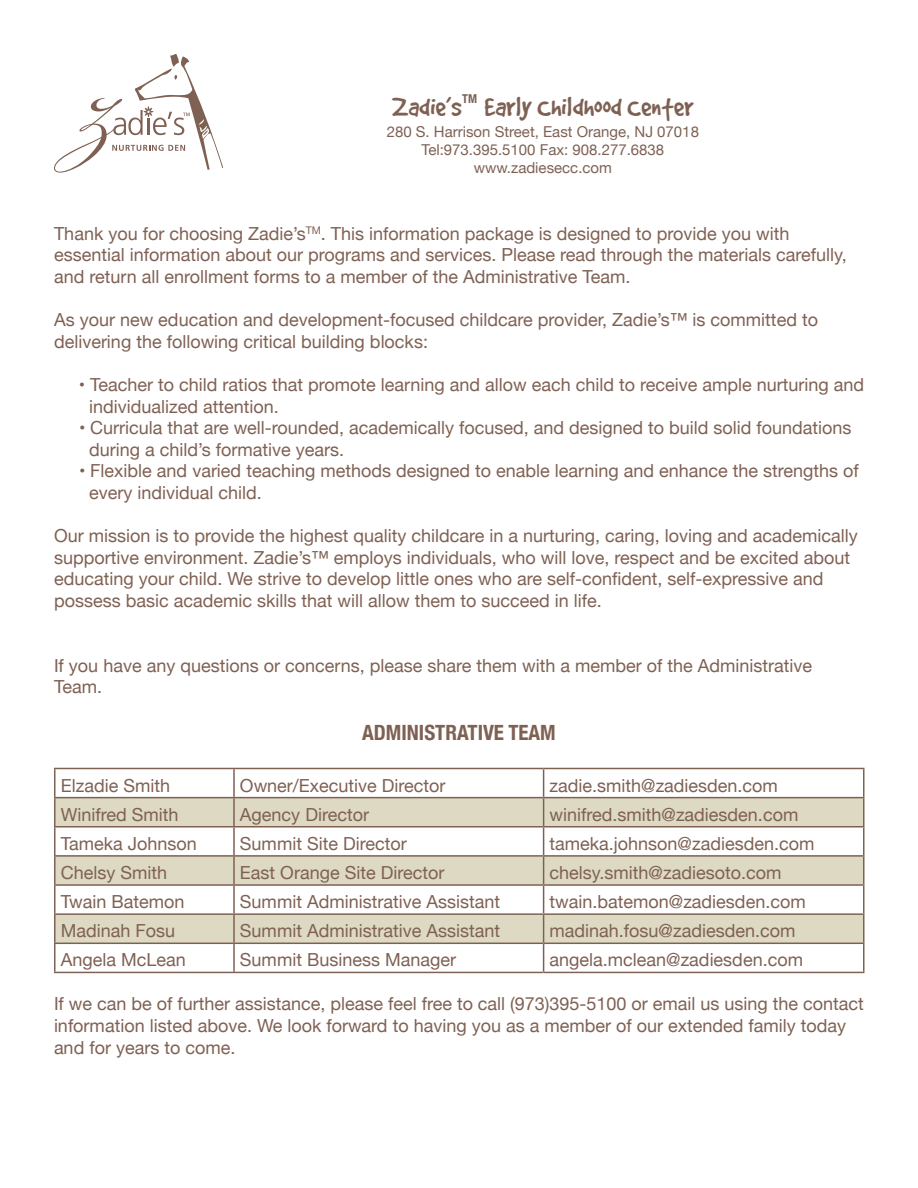
<style>
.page{position:relative;width:918px;height:1188px;background:#fff}
.page>*{position:absolute;margin:0;border:0;box-sizing:border-box;transform-origin:0 0}
.t1{font:30px "Good Dog Plain";color:#7f6154}
.t2{font:700 condensed 21px "Helvetica Neue";color:#7f6154}
.t3{font:18px/21.6px "Helvetica Neue";color:#7f6154}
.t4{font:15px/18px "Helvetica Neue";color:#7f6154;text-align:center}
.t5{font:700 condensed 12.3px "Helvetica Neue";color:#7f6154}
</style>
<div class="page">
<svg style="left:54px;top:54px;width:169px;height:119px"></svg>
<svg style="left:56px;top:798px;width:807px;height:145px;fill:#ddd9c3"></svg>
<hr style="left:54px;top:769px;width:2px;height:28px;background:#7f6154">
<hr style="left:54px;top:798px;width:2px;height:28px;background:#7f6154">
<hr style="left:54px;top:828px;width:2px;height:27px;background:#7f6154">
<hr style="left:54px;top:857px;width:2px;height:27px;background:#7f6154">
<hr style="left:54px;top:886px;width:2px;height:27px;background:#7f6154">
<hr style="left:54px;top:915px;width:2px;height:28px;background:#7f6154">
<hr style="left:54px;top:944px;width:2px;height:28px;background:#7f6154">
<hr style="left:54px;top:768px;width:180px;height:1px;background:#7f6154">
<hr style="left:234px;top:768px;width:310px;height:1px;background:#7f6154">
<hr style="left:544px;top:768px;width:320px;height:1px;background:#7f6154">
<hr style="left:233px;top:769px;width:2px;height:28px;background:#7f6154">
<hr style="left:233px;top:798px;width:2px;height:28px;background:#7f6154">
<hr style="left:233px;top:828px;width:2px;height:27px;background:#7f6154">
<hr style="left:233px;top:857px;width:2px;height:27px;background:#7f6154">
<hr style="left:233px;top:886px;width:2px;height:27px;background:#7f6154">
<hr style="left:233px;top:915px;width:2px;height:28px;background:#7f6154">
<hr style="left:233px;top:944px;width:2px;height:28px;background:#7f6154">
<svg style="left:543px;top:769px;width:1px;height:203px"></svg>
<svg style="left:863px;top:769px;width:1px;height:203px"></svg>
<hr style="left:54px;top:797px;width:180px;height:1px;background:#7f6154">
<hr style="left:234px;top:797px;width:310px;height:1px;background:#7f6154">
<hr style="left:544px;top:797px;width:320px;height:1px;background:#7f6154">
<hr style="left:54px;top:826px;width:180px;height:2px;background:#7f6154">
<hr style="left:234px;top:826px;width:310px;height:2px;background:#7f6154">
<hr style="left:544px;top:826px;width:320px;height:2px;background:#7f6154">
<hr style="left:54px;top:855px;width:180px;height:2px;background:#7f6154">
<hr style="left:234px;top:855px;width:310px;height:2px;background:#7f6154">
<hr style="left:544px;top:855px;width:320px;height:2px;background:#7f6154">
<hr style="left:54px;top:884px;width:180px;height:2px;background:#7f6154">
<hr style="left:234px;top:884px;width:310px;height:2px;background:#7f6154">
<hr style="left:544px;top:884px;width:320px;height:2px;background:#7f6154">
<hr style="left:54px;top:913px;width:180px;height:2px;background:#7f6154">
<hr style="left:234px;top:913px;width:310px;height:2px;background:#7f6154">
<hr style="left:544px;top:913px;width:320px;height:2px;background:#7f6154">
<hr style="left:54px;top:943px;width:180px;height:1px;background:#7f6154">
<hr style="left:234px;top:943px;width:310px;height:1px;background:#7f6154">
<hr style="left:544px;top:943px;width:320px;height:1px;background:#7f6154">
<hr style="left:54px;top:972px;width:180px;height:1px;background:#7f6154">
<hr style="left:234px;top:972px;width:310px;height:1px;background:#7f6154">
<hr style="left:544px;top:972px;width:320px;height:1px;background:#7f6154">
<p class="t5" style="left:462px;top:89px;width:9px">tm</p>
<h1 class="t1" style="left:392px;top:92px;width:303px">Zadie’s Early Childhood Center</h1>
<p class="t4" style="left:387px;top:124px;width:314px">280 S. Harrison Street, East Orange, NJ 07018<br>Tel:973.395.5100 Fax: 908.277.6838 www.zadiesecc.com</p>
<p class="t3" style="left:54px;top:224px;width:794px">Thank you for choosing Zadie’s<sup>TM</sup>. This information package is designed to provide you with essential information about our programs and services. Please read through the materials carefully, and return all enrollment forms to a member of the Administrative Team.</p>
<p class="t3" style="left:54px;top:310px;width:766px">As your new education and development-focused childcare provider, Zadie’s™ is committed to delivering the following critical building blocks:</p>
<p class="t3" style="left:89px;top:375px;width:777px;text-indent:-10px">• Teacher to child ratios that promote learning and allow each child to receive ample nurturing and individualized attention.</p>
<p class="t3" style="left:89px;top:418px;width:764px;text-indent:-10px">• Curricula that are well-rounded, academically focused, and designed to build solid foundations during a child’s formative years.</p>
<p class="t3" style="left:89px;top:461px;width:771px;text-indent:-10px">• Flexible and varied teaching methods designed to enable learning and enhance the strengths of every individual child.</p>
<p class="t3" style="left:54px;top:526px;width:805px">Our mission is to provide the highest quality childcare in a nurturing, caring, loving and academically supportive environment. Zadie’s™ employs individuals, who will love, respect and be excited about educating your child. We strive to develop little ones who are self-confident, self-expressive and possess basic academic skills that will allow them to succeed in life.</p>
<p class="t3" style="left:54px;top:656px;width:760px">If you have any questions or concerns, please share them with a member of the Administrative<br>Team.</p>
<p class="t2" style="left:362px;top:715px;width:195px">ADMINISTRATIVE TEAM</p>
<p class="t3" style="left:61px;top:775px;width:111px">Elzadie Smith</p>
<p class="t3" style="left:240px;top:775px;width:207px">Owner/Executive Director</p>
<p class="t3" style="left:550px;top:775px;width:230px">zadie.smith@zadiesden.com</p>
<p class="t3" style="left:61px;top:805px;width:119px">Winifred Smith</p>
<p class="t3" style="left:240px;top:805px;width:131px">Agency Director</p>
<p class="t3" style="left:550px;top:805px;width:250px">winifred.smith@zadiesden.com</p>
<p class="t3" style="left:61px;top:834px;width:138px">Tameka Johnson</p>
<p class="t3" style="left:240px;top:834px;width:168px">Summit Site Director</p>
<p class="t3" style="left:550px;top:834px;width:266px">tameka.johnson@zadiesden.com</p>
<p class="t3" style="left:61px;top:863px;width:108px">Chelsy Smith</p>
<p class="t3" style="left:240px;top:863px;width:206px">East Orange Site Director</p>
<p class="t3" style="left:550px;top:863px;width:233px">chelsy.smith@zadiesoto.com</p>
<p class="t3" style="left:61px;top:892px;width:125px">Twain Batemon</p>
<p class="t3" style="left:240px;top:892px;width:262px">Summit Administrative Assistant</p>
<p class="t3" style="left:550px;top:892px;width:258px">twain.batemon@zadiesden.com</p>
<p class="t3" style="left:61px;top:921px;width:116px">Madinah Fosu</p>
<p class="t3" style="left:240px;top:921px;width:262px">Summit Administrative Assistant</p>
<p class="t3" style="left:550px;top:921px;width:247px">madinah.fosu@zadiesden.com</p>
<p class="t3" style="left:61px;top:950px;width:127px">Angela McLean</p>
<p class="t3" style="left:240px;top:950px;width:218px">Summit Business Manager</p>
<p class="t3" style="left:550px;top:950px;width:255px">angela.mclean@zadiesden.com</p>
<p class="t3" style="left:54px;top:994px;width:811px">If we can be of further assistance, please feel free to call (973)395-5100 or email us using the contact information listed above. We look forward to having you as a member of our extended family today and for years to come.</p>
</div>
